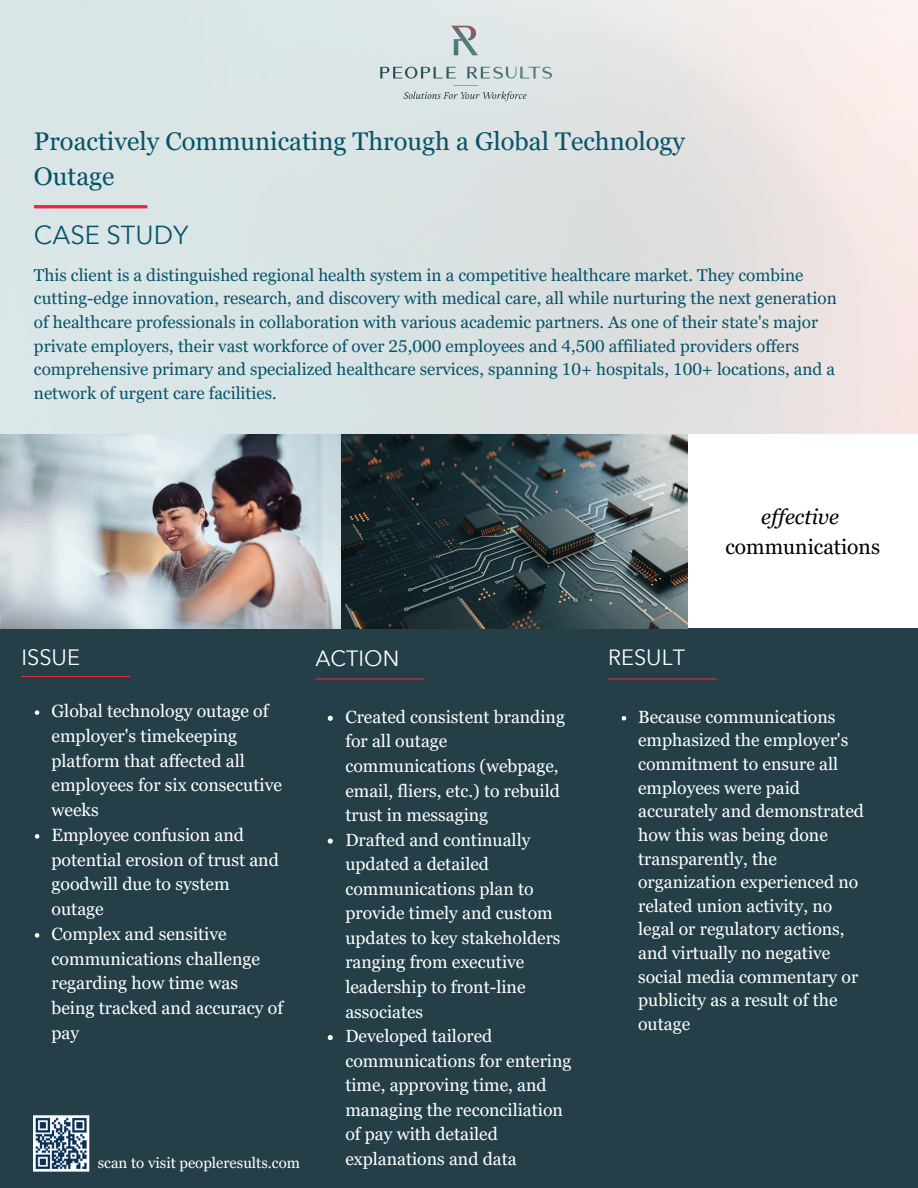
<style>
.page{position:relative;width:918px;height:1188px;background:#fff}
.page>*{position:absolute;margin:0;border:0;box-sizing:border-box;transform-origin:0 0}
.t1{font:25.65px "Avenir Next Arabic";color:#06546a}
.t2{font:25.5px/34.8px "Georgia Pro";color:#06546a}
.t3{font:21.9px "Avenir Next Arabic";color:#fff}
.t4{font:21.75px "Avenir Next Arabic";color:#fff}
.t5{font:21px/29.2px "Georgia Pro";color:#000;text-align:center}
.t6{font:17.7px/24.6px "Georgia Pro";color:#fff}
.t7{font:17.1px/23.7px "Georgia Pro";color:#06546a}
.t8{font:15px "Georgia Pro";color:#fff}
.s1{font-style:italic}
</style>
<div class="page">
<svg style="left:0;top:0;width:918px;height:435px;fill:#dbe5e5"></svg>
<img style="left:357px;top:10px;width:217px;height:110px">
<hr style="left:34px;top:205px;width:113px;height:3px;background:#eb2943">
<div style="left:0;top:622px;width:918px;height:566px;background:#243f48"></div>
<img style="left:34px;top:1115px;width:56px;height:57px">
<svg style="left:35px;top:710px;width:4px;height:5px"></svg>
<svg style="left:35px;top:834px;width:4px;height:5px"></svg>
<svg style="left:35px;top:933px;width:4px;height:5px"></svg>
<hr style="left:21px;top:676px;width:109px;height:1px;background:#eb2943">
<svg style="left:328px;top:716px;width:5px;height:5px"></svg>
<svg style="left:328px;top:839px;width:5px;height:5px"></svg>
<svg style="left:328px;top:1035px;width:5px;height:5px"></svg>
<hr style="left:315px;top:678px;width:109px;height:1px;background:#eb2943">
<svg style="left:622px;top:716px;width:4px;height:5px"></svg>
<hr style="left:608px;top:678px;width:109px;height:1px;background:#eb2943">
<div style="left:688px;top:435px;width:230px;height:193px;background:#fff"></div>
<img style="left:0;top:435px;width:688px;height:193px">
<p class="t2" style="left:34px;top:124px;width:653px">Proactively Communicating Through a Global Technology<br>Outage</p>
<p class="t1" style="left:34px;top:220px;width:156px">CASE STUDY</p>
<p class="t7" style="left:34px;top:263px;width:804px">This client is a distinguished regional health system in a competitive healthcare market. They combine cutting-edge innovation, research, and discovery with medical care, all while nurturing the next generation of healthcare professionals in collaboration with various academic partners. As one of their state's major private employers, their vast workforce of over 25,000 employees and 4,500 affiliated providers offers comprehensive primary and specialized healthcare services, spanning 10+ hospitals, 100+ locations, and a network of urgent care facilities.</p>
<p class="t3" style="left:21px;top:645px;width:60px">ISSUE</p>
<p class="t6" style="left:51px;top:699px;width:232px">Global technology outage of employer's timekeeping platform that affected all employees for six consecutive weeks</p>
<h2 class="t6" style="left:51px;top:822px;width:229px">Employee confusion and potential erosion of trust and goodwill due to system outage</h2>
<p class="t6" style="left:51px;top:921px;width:233px">Complex and sensitive communications challenge regarding how time was being tracked and accuracy of pay</p>
<h1 class="t8" style="left:98px;top:1155px;width:204px">scan to visit peopleresults.com</h1>
<h1 class="t4" style="left:315px;top:645px;width:85px">ACTION</h1>
<h6 class="t6" style="left:345px;top:704px;width:221px">Created consistent branding for all outage communications (webpage, email, fliers, etc.) to rebuild trust in messaging</h6>
<p class="t6" style="left:345px;top:827px;width:217px">Drafted and continually updated a detailed communications plan to provide timely and custom updates to key stakeholders ranging from executive leadership to front-line associates</p>
<p class="t6" style="left:345px;top:1024px;width:228px">Developed tailored communications for entering time, approving time, and managing the reconciliation of pay with detailed explanations and data</p>
<h4 class="t4" style="left:608px;top:645px;width:78px">RESULT</h4>
<p class="t5" style="left:725px;top:502px;width:156px"><span class="s1">ef ective </span>communications</p>
<h3 class="t6" style="left:638px;top:705px;width:227px;line-height:23.7px">Because communications emphasized the employer's commitment to ensure all employees were paid accurately and demonstrated how this was being done transparently, the organization experienced no related union activity, no legal or regulatory actions, and virtually no negative social media commentary or publicity as a result of the outage</h3>
</div>
